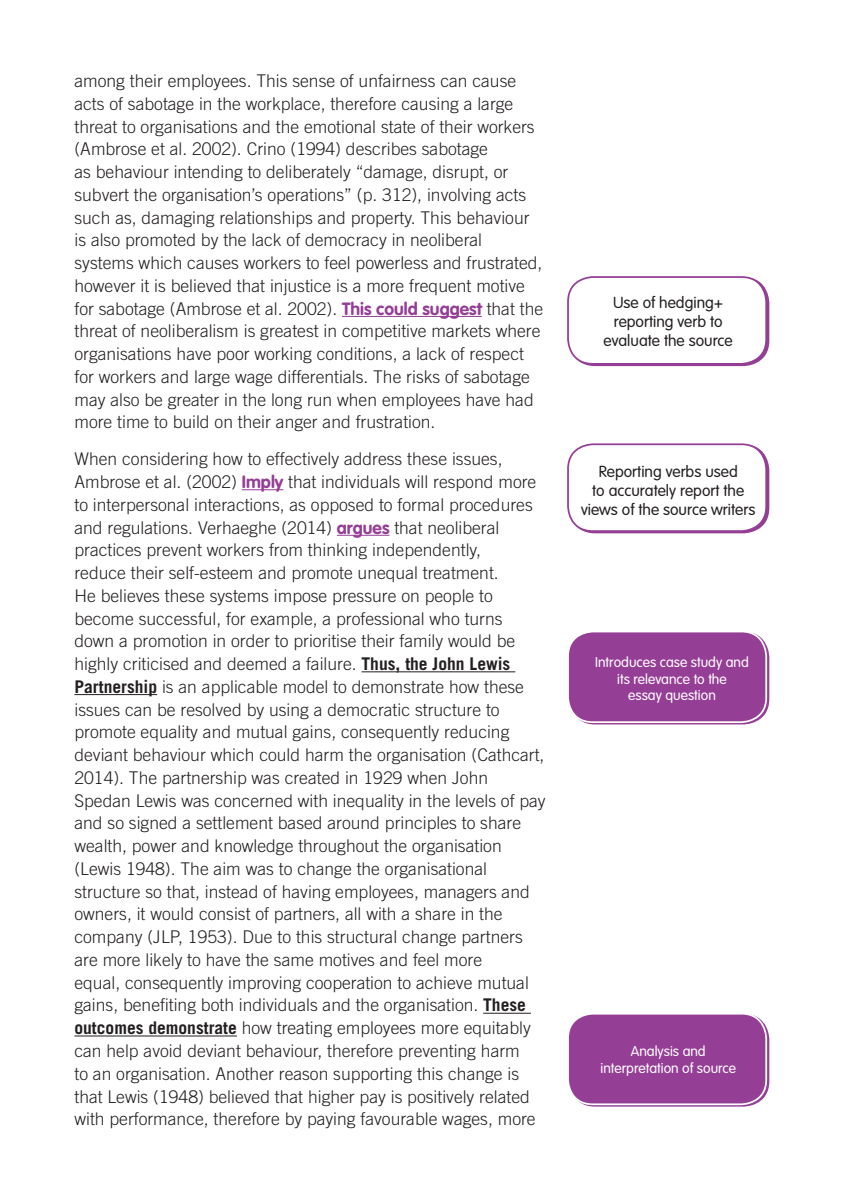
<style>
.page{position:relative;width:844px;height:1201px;background:#fff}
.page>*{position:absolute;margin:0;border:0;box-sizing:border-box;transform-origin:0 0}
.t1{font:300 17.5px/22.8px "Trade Gothic LT Std";color:#231f20}
.t2{font:300 15.75px/18.9px "VAG Rounded Std";color:#231f20;text-align:center}
.t3{font:300 14px/16.8px "VAG Rounded Std";color:#fff;text-align:center}
.s1{font-family:"VAG Rounded Std";font-weight:700;color:#953e95}
.s2{font-weight:700}
</style>
<div class="page">
<hr style="left:342px;top:316px;width:139px;height:1px;background:#953e95">
<hr style="left:242px;top:489px;width:41px;height:1px;background:#953e95">
<hr style="left:337px;top:535px;width:52px;height:1px;background:#953e95">
<hr style="left:361px;top:671px;width:154px;height:1px;background:#231f20">
<hr style="left:74px;top:694px;width:83px;height:1px;background:#231f20">
<hr style="left:483px;top:1012px;width:47px;height:1px;background:#231f20">
<hr style="left:74px;top:1035px;width:163px;height:1px;background:#231f20">
<div style="left:568px;top:631px;width:198px;height:91px;background:#953e95;border-radius:25px"></div>
<div style="left:567px;top:630px;width:199px;height:93px;border:2px solid #fff;border-radius:25px"></div>
<div style="left:567px;top:276px;width:199px;height:89px;border:2px solid #953e95;border-radius:25px"></div>
<div style="left:567px;top:443px;width:199px;height:89px;border:2px solid #953e95;border-radius:25px"></div>
<div style="left:568px;top:1013px;width:198px;height:91px;background:#953e95;border-radius:25px"></div>
<div style="left:567px;top:1012px;width:199px;height:93px;border:2px solid #fff;border-radius:25px"></div>
<p class="t1" style="left:74px;top:69px;width:470px">among their employees. This sense of unfairness can cause acts of sabotage in the workplace, therefore causing a large threat to organisations and the emotional state of their workers (Ambrose et al. 2002). Crino (1994) describes sabotage<br>as behaviour intending to deliberately “damage, disrupt, or subvert the organisation’s operations” (p. 312), involving acts such as, damaging relationships and property. This behaviour is also promoted by the lack of democracy in neoliberal systems which causes workers to feel powerless and frustrated, however it is believed that injustice is a more frequent motive for sabotage (Ambrose et al. 2002). <span class="s1">This could suggest</span> that the threat of neoliberalism is greatest in competitive markets where organisations have poor working conditions, a lack of respect for workers and large wage differentials. The risks of sabotage may also be greater in the long run when employees have had more time to build on their anger and frustration.</p>
<p class="t1" style="left:74px;top:447px;width:472px">When considering how to effectively address these issues, Ambrose et al. (2002) <span class="s1">Imply</span> that individuals will respond more to interpersonal interactions, as opposed to formal procedures and regulations. Verhaeghe (2014) <span class="s1">argues</span> that neoliberal practices prevent workers from thinking independently,<br>reduce their self-esteem and promote unequal treatment.<br>He believes these systems impose pressure on people to become successful, for example, a professional who turns down a promotion in order to prioritise their family would be highly criticised and deemed a failure. <span class="s2">Thus, the John Lewis Partnership</span> is an applicable model to demonstrate how these issues can be resolved by using a democratic structure to promote equality and mutual gains, consequently reducing deviant behaviour which could harm the organisation (Cathcart, 2014). The partnership was created in 1929 when John Spedan Lewis was concerned with inequality in the levels of pay and so signed a settlement based around principles to share wealth, power and knowledge throughout the organisation (Lewis 1948). The aim was to change the organisational structure so that, instead of having employees, managers and owners, it would consist of partners, all with a share in the company (JLP, 1953). Due to this structural change partners are more likely to have the same motives and feel more<br>equal, consequently improving cooperation to achieve mutual gains, benefiting both individuals and the organisation. <span class="s2">These outcomes demonstrate</span> how treating employees more equitably can help avoid deviant behaviour, therefore preventing harm<br>to an organisation. Another reason supporting this change is that Lewis (1948) believed that higher pay is positively related with performance, therefore by paying favourable wages, more</p>
<p class="t2" style="left:603px;top:294px;width:131px">Use of hedging+ reporting verb to evaluate the source</p>
<p class="t2" style="left:581px;top:462px;width:176px">Reporting verbs used<br>to accurately report the views of the source writers</p>
<p class="t3" style="left:595px;top:654px;width:155px">Introduces case study and its relevance to the<br>essay question</p>
<p class="t3" style="left:600px;top:1043px;width:137px">Analysis and interpretation of source</p>
</div>
